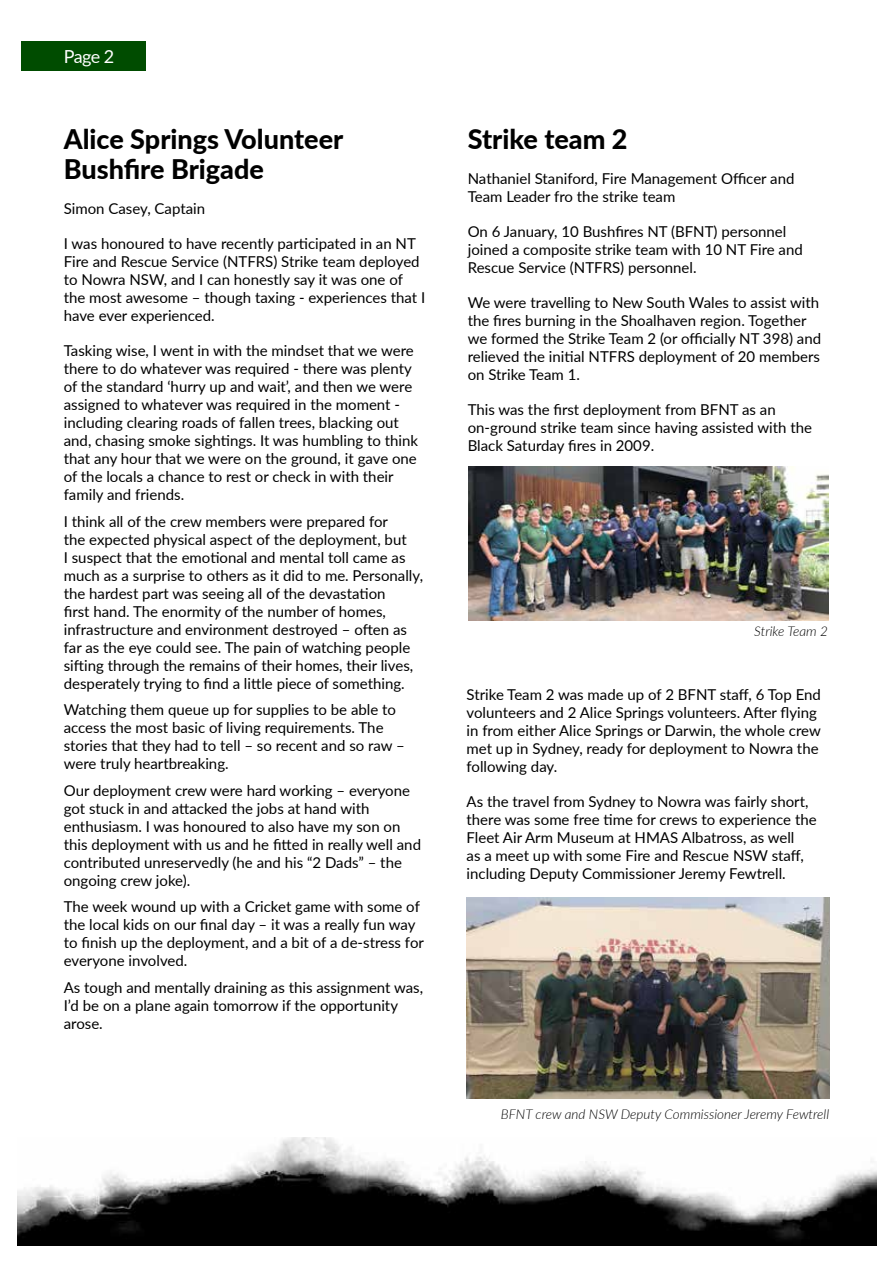
<style>
.page{position:relative;width:893px;height:1263px;background:#fff}
.page>*{position:absolute;margin:0;border:0;box-sizing:border-box;transform-origin:0 0}
.t1{font:800 27px/30px "Lato";color:#000}
.t2{font:18px "Lato";color:#fff}
.t3{font:15px/18px "Lato";color:#000}
.t4{font:italic 300 13.5px "Lato";color:#000}
</style>
<div class="page">
<div style="left:21px;top:41px;width:125px;height:29px;background:#004c00"></div>
<img style="left:17px;top:1137px;width:859px;height:109px">
<img style="left:469px;top:467px;width:359px;height:154px">
<img style="left:467px;top:897px;width:362px;height:201px">
<p class="t2" style="left:64px;top:43px;width:52px">Page 2</p>
<h1 class="t1" style="left:64px;top:123px;width:281px">Alice Springs Volunteer<br>Bushfire Brigade</h1>
<p class="t3" style="left:64px;top:199px;width:143px">Simon Casey, Captain</p>
<p class="t3" style="left:64px;top:234px;width:363px">I was honoured to have recently participated in an NT Fire and Rescue Service (NTFRS) Strike team deployed to Nowra NSW, and I can honestly say it was one of the most awesome – though taxing - experiences that I have ever experienced.</p>
<p class="t3" style="left:64px;top:341px;width:356px">Tasking wise, I went in with the mindset that we were there to do whatever was required - there was plenty of the standard ‘hurry up and wait’, and then we were assigned to whatever was required in the moment - including clearing roads of fallen trees, blacking out and, chasing smoke sightings. It was humbling to think that any hour that we were on the ground, it gave one of the locals a chance to rest or check in with their family and friends.</p>
<p class="t3" style="left:64px;top:512px;width:361px">I think all of the crew members were prepared for<br>the expected physical aspect of the deployment, but<br>I suspect that the emotional and mental toll came as much as a surprise to others as it did to me. Personally, the hardest part was seeing all of the devastation<br>first hand. The enormity of the number of homes, infrastructure and environment destroyed – often as far as the eye could see. The pain of watching people sifting through the remains of their homes, their lives, desperately trying to find a little piece of something.</p>
<p class="t3" style="left:64px;top:700px;width:343px">Watching them queue up for supplies to be able to access the most basic of living requirements. The stories that they had to tell – so recent and so raw – were truly heartbreaking.</p>
<p class="t3" style="left:64px;top:781px;width:359px">Our deployment crew were hard working – everyone got stuck in and attacked the jobs at hand with enthusiasm. I was honoured to also have my son on this deployment with us and he fitted in really well and contributed unreservedly (he and his “2 Dads” – the ongoing crew joke).</p>
<p class="t3" style="left:64px;top:897px;width:362px">The week wound up with a Cricket game with some of the local kids on our final day – it was a really fun way to finish up the deployment, and a bit of a de-stress for everyone involved.</p>
<p class="t3" style="left:64px;top:978px;width:361px">As tough and mentally draining as this assignment was,<br>I’d be on a plane again tomorrow if the opportunity arose.</p>
<h1 class="t1" style="left:468px;top:123px;width:161px">Strike team 2</h1>
<p class="t3" style="left:468px;top:169px;width:328px">Nathaniel Staniford, Fire Management Officer and<br>Team Leader fro the strike team</p>
<p class="t3" style="left:468px;top:222px;width:337px">On 6 January, 10 Bushfires NT (BFNT) personnel joined a composite strike team with 10 NT Fire and<br>Rescue Service (NTFRS) personnel.</p>
<p class="t3" style="left:468px;top:293px;width:355px">We were travelling to New South Wales to assist with the fires burning in the Shoalhaven region. Together we formed the Strike Team 2 (or officially NT 398) and relieved the initial NTFRS deployment of 20 members on Strike Team 1.</p>
<p class="t3" style="left:468px;top:400px;width:346px">This was the first deployment from BFNT as an on-ground strike team since having assisted with the<br>Black Saturday fires in 2009.</p>
<p class="t4" style="left:754px;top:622px;width:75px">Strike Team 2</p>
<p class="t3" style="left:467px;top:685px;width:356px">Strike Team 2 was made up of 2 BFNT staff, 6 Top End volunteers and 2 Alice Springs volunteers. After flying in from either Alice Springs or Darwin, the whole crew met up in Sydney, ready for deployment to Nowra the following day.</p>
<p class="t3" style="left:467px;top:792px;width:352px">As the travel from Sydney to Nowra was fairly short, there was some free time for crews to experience the Fleet Air Arm Museum at HMAS Albatross, as well<br>as a meet up with some Fire and Rescue NSW staff, including Deputy Commissioner Jeremy Fewtrell.</p>
<p class="t4" style="left:501px;top:1105px;width:330px">BFNT crew and NSW Deputy Commissioner Jeremy Fewtrell</p>
</div>
